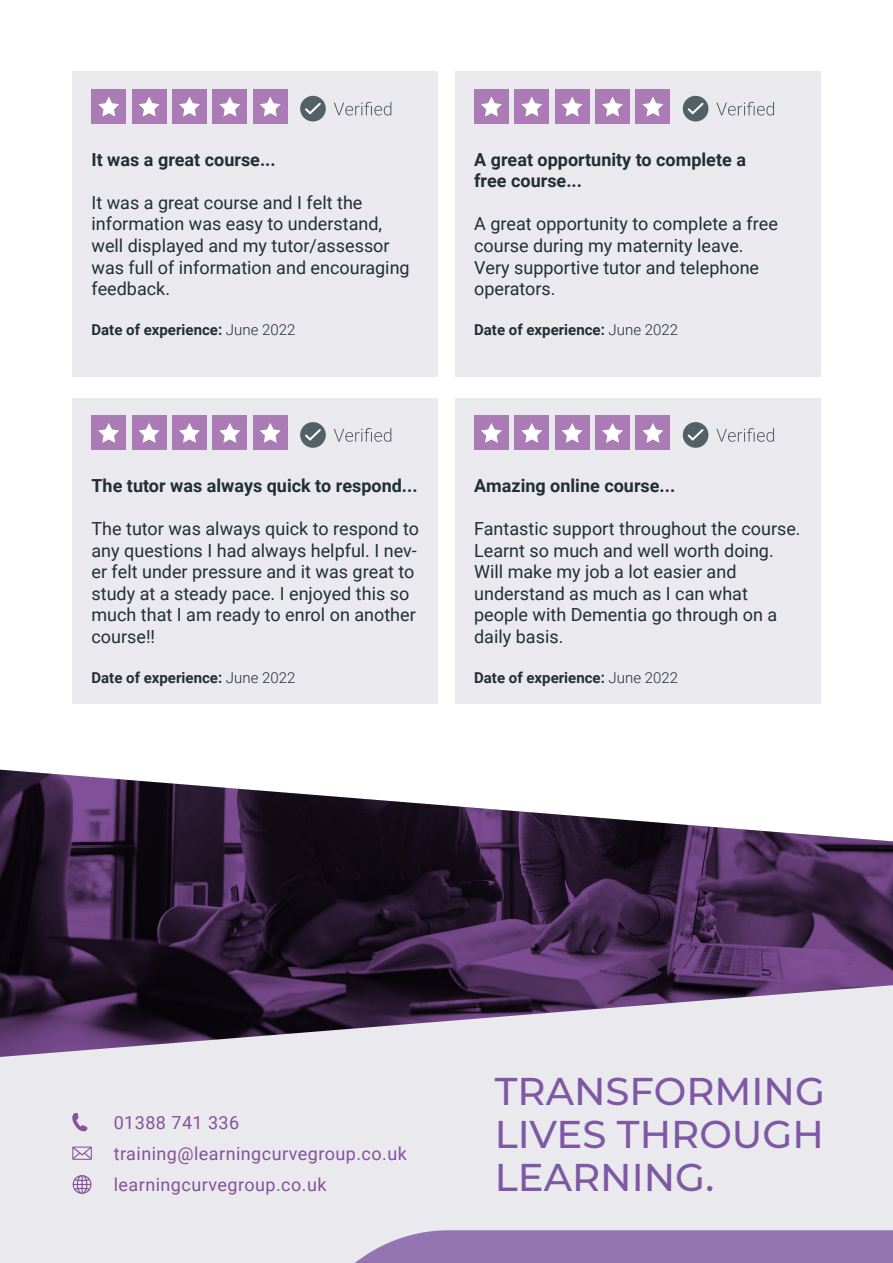
<style>
.page{position:relative;width:893px;height:1263px;background:#fff}
.page>*{position:absolute;margin:0;border:0;box-sizing:border-box;transform-origin:0 0}
.t1{font:500 38.7px "Montserrat";color:#7f58a4}
.t2{font:18px/21.6px "Roboto";color:#203032}
.t3{font:700 18px "Roboto";color:#203032}
.t4{font:18px "Roboto";letter-spacing:.025em;color:#85529c}
.t5{font:700 15px "Roboto";color:#203032}
.s1{font-weight:300}
</style>
<div class="page">
<img style="left:0;top:770px;width:893px;height:215px">
<svg style="left:0;top:985px;width:893px;height:278px;background:#cfccd5"></svg>
<svg style="left:294px;top:1230px;width:599px;height:33px;background:#a187bb"></svg>
<div style="left:72px;top:71px;width:365px;height:306px;background:#e9e9ee"></div>
<div style="left:455px;top:71px;width:366px;height:306px;background:#e9e9ee"></div>
<div style="left:91px;top:89px;width:35px;height:35px;background:#aa7bb5"></div>
<svg style="left:98px;top:97px;width:21px;height:20px"></svg>
<div style="left:132px;top:89px;width:34px;height:35px;background:#aa7bb5"></div>
<svg style="left:139px;top:97px;width:21px;height:20px"></svg>
<div style="left:172px;top:89px;width:35px;height:35px;background:#aa7bb5"></div>
<svg style="left:179px;top:97px;width:21px;height:20px"></svg>
<div style="left:213px;top:89px;width:34px;height:35px;background:#aa7bb5"></div>
<svg style="left:219px;top:97px;width:21px;height:20px"></svg>
<div style="left:253px;top:89px;width:35px;height:35px;background:#aa7bb5"></div>
<svg style="left:260px;top:97px;width:21px;height:20px"></svg>
<div style="left:300px;top:96px;width:26px;height:25px;background:#536166;border-radius:50%"></div>
<svg style="left:305px;top:102px;width:16px;height:13px"></svg>
<svg style="left:334px;top:102px;width:57px;height:14px"></svg>
<div style="left:474px;top:89px;width:35px;height:35px;background:#aa7bb5"></div>
<svg style="left:481px;top:97px;width:21px;height:20px"></svg>
<div style="left:514px;top:89px;width:35px;height:35px;background:#aa7bb5"></div>
<svg style="left:521px;top:97px;width:21px;height:20px"></svg>
<div style="left:555px;top:89px;width:34px;height:35px;background:#aa7bb5"></div>
<svg style="left:562px;top:97px;width:21px;height:20px"></svg>
<div style="left:595px;top:89px;width:35px;height:35px;background:#aa7bb5"></div>
<svg style="left:602px;top:97px;width:21px;height:20px"></svg>
<div style="left:636px;top:89px;width:34px;height:35px;background:#aa7bb5"></div>
<svg style="left:642px;top:97px;width:21px;height:20px"></svg>
<div style="left:683px;top:96px;width:25px;height:25px;background:#536166;border-radius:50%"></div>
<svg style="left:687px;top:102px;width:17px;height:13px"></svg>
<svg style="left:716px;top:102px;width:58px;height:14px"></svg>
<div style="left:72px;top:398px;width:365px;height:305px;background:#e9e9ee"></div>
<div style="left:455px;top:398px;width:366px;height:305px;background:#e9e9ee"></div>
<div style="left:91px;top:416px;width:35px;height:34px;background:#aa7bb5"></div>
<svg style="left:98px;top:423px;width:21px;height:20px"></svg>
<div style="left:132px;top:416px;width:34px;height:34px;background:#aa7bb5"></div>
<svg style="left:139px;top:423px;width:21px;height:20px"></svg>
<div style="left:172px;top:416px;width:35px;height:34px;background:#aa7bb5"></div>
<svg style="left:179px;top:423px;width:21px;height:20px"></svg>
<div style="left:213px;top:416px;width:34px;height:34px;background:#aa7bb5"></div>
<svg style="left:219px;top:423px;width:21px;height:20px"></svg>
<div style="left:253px;top:416px;width:35px;height:34px;background:#aa7bb5"></div>
<svg style="left:260px;top:423px;width:21px;height:20px"></svg>
<div style="left:300px;top:422px;width:26px;height:26px;background:#536166;border-radius:50%"></div>
<svg style="left:305px;top:429px;width:16px;height:12px"></svg>
<svg style="left:334px;top:428px;width:57px;height:14px"></svg>
<div style="left:474px;top:416px;width:35px;height:34px;background:#aa7bb5"></div>
<svg style="left:481px;top:423px;width:21px;height:20px"></svg>
<div style="left:514px;top:416px;width:35px;height:34px;background:#aa7bb5"></div>
<svg style="left:521px;top:423px;width:21px;height:20px"></svg>
<div style="left:555px;top:416px;width:34px;height:34px;background:#aa7bb5"></div>
<svg style="left:562px;top:423px;width:21px;height:20px"></svg>
<div style="left:595px;top:416px;width:35px;height:34px;background:#aa7bb5"></div>
<svg style="left:602px;top:423px;width:21px;height:20px"></svg>
<div style="left:636px;top:416px;width:34px;height:34px;background:#aa7bb5"></div>
<svg style="left:642px;top:423px;width:21px;height:20px"></svg>
<div style="left:683px;top:422px;width:25px;height:26px;background:#536166;border-radius:50%"></div>
<svg style="left:687px;top:429px;width:17px;height:12px"></svg>
<svg style="left:716px;top:428px;width:58px;height:14px"></svg>
<svg style="left:72px;top:1146px;width:20px;height:14px"></svg>
<svg style="left:73px;top:1175px;width:18px;height:19px"></svg>
<svg style="left:71px;top:1113px;width:16px;height:19px"></svg>
<p class="t3" style="left:91px;top:147px;width:186px">It was a great course...</p>
<p class="t2" style="left:91px;top:191px;width:272px">It was a great course and I felt the</p>
<p class="t2" style="left:91px;top:212px;width:320px">information was easy to understand, well displayed and my tutor/assessor was full of information and encouraging feedback.</p>
<p class="t5" style="left:91px;top:319px;width:205px">Date of experience: <span class="s1">June 2022</span></p>
<p class="t3" style="left:474px;top:147px;width:273px">A great opportunity to complete a</p>
<p class="t3" style="left:474px;top:168px;width:109px">free course...</p>
<p class="t2" style="left:474px;top:212px;width:305px">A great opportunity to complete a free course during my maternity leave.</p>
<p class="t2" style="left:474px;top:256px;width:286px">Very supportive tutor and telephone operators.</p>
<p class="t5" style="left:474px;top:319px;width:205px">Date of experience: <span class="s1">June 2022</span></p>
<p class="t3" style="left:91px;top:473px;width:328px">The tutor was always quick to respond...</p>
<p class="t2" style="left:91px;top:517px;width:329px">The tutor was always quick to respond to any questions I had always helpful. I nev&shy;er felt under pressure and it was great to study at a steady pace. I enjoyed this so much that I am ready to enrol on another course!!</p>
<p class="t5" style="left:91px;top:667px;width:205px">Date of experience: <span class="s1">June 2022</span></p>
<p class="t3" style="left:474px;top:473px;width:203px">Amazing online course...</p>
<p class="t2" style="left:474px;top:517px;width:328px">Fantastic support throughout the course.<br>Learnt so much and well worth doing.<br>Will make my job a lot easier and</p>
<p class="t2" style="left:474px;top:582px;width:275px">understand as much as I can what</p>
<p class="t2" style="left:474px;top:604px;width:305px">people with Dementia go through on a daily basis.</p>
<p class="t5" style="left:474px;top:667px;width:205px">Date of experience: <span class="s1">June 2022</span></p>
<p class="t4" style="left:114px;top:1110px;width:127px">01388 741 336</p>
<p class="t4" style="left:114px;top:1141px;width:295px">training@learningcurvegroup.co.uk</p>
<p class="t4" style="left:114px;top:1172px;width:214px">learningcurvegroup.co.uk</p>
<p class="t1" style="left:495px;top:1065px;width:332px">TRANSFORMING</p>
<p class="t1" style="left:495px;top:1107px;width:331px">LIVES THROUGH</p>
<p class="t1" style="left:495px;top:1150px;width:221px">LEARNING.</p>
</div>
